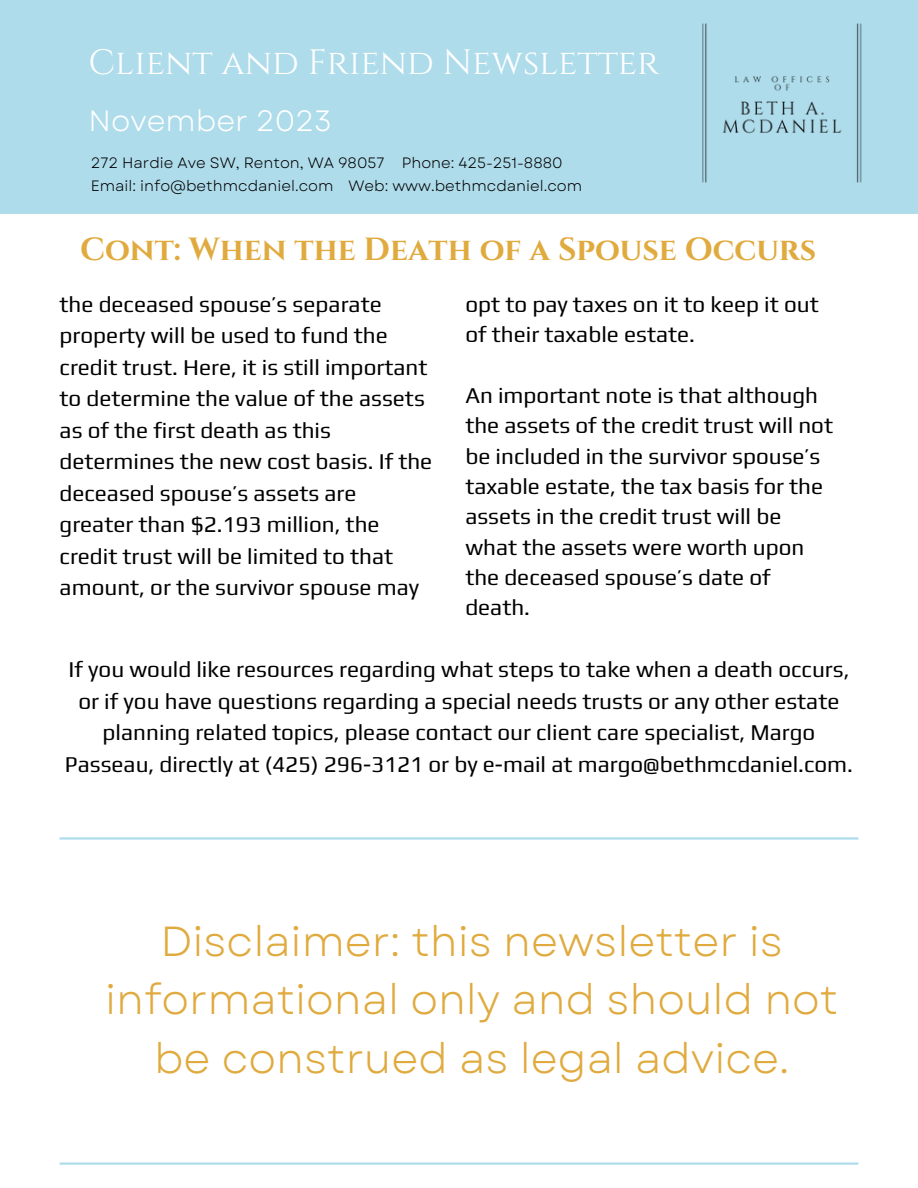
<style>
.page{position:relative;width:918px;height:1188px;background:#fff}
.page>*{position:absolute;margin:0;border:0;box-sizing:border-box;transform-origin:0 0}
.t1{font:42px/58.5px "Garet";color:#e0aa3e;text-align:center}
.t2{font:35.1px "Cinzel";color:#fff}
.t3{font:700 31.95px "Cinzel";color:#e0aa3e}
.t4{font:29.4px "Garet";color:#fff}
.t5{font:22.5px/31.5px "Play";color:#000}
.t6{font:15px "Garet";color:#000}
</style>
<div class="page">
<div style="left:0;top:0;width:918px;height:214px;background:#afdceb"></div>
<img style="left:702px;top:23px;width:160px;height:160px">
<hr style="left:60px;top:1162px;width:798px;height:3px;background:#afdceb">
<hr style="left:60px;top:837px;width:798px;height:3px;background:#afdceb">
<p class="t2" style="left:88px;top:40px;width:572px">Client and Friend Newsletter</p>
<p class="t4" style="left:88px;top:100px;width:245px">November 2023</p>
<p class="t6" style="left:91px;top:152px;width:295px">272 Hardie Ave SW, Renton, WA 98057</p>
<p class="t6" style="left:91px;top:175px;width:244px">Email: info@bethmcdaniel.com</p>
<p class="t6" style="left:402px;top:152px;width:162px">Phone: 425-251-8880</p>
<p class="t6" style="left:349px;top:175px;width:235px">Web: www.bethmcdaniel.com</p>
<p class="t3" style="left:80px;top:229px;width:737px">Cont: When the Death of a Spouse Occurs</p>
<p class="t5" style="left:60px;top:288px;width:374px">the deceased spouse’s separate property will be used to fund the credit trust. Here, it is still important to determine the value of the assets as of the first death as this determines the new cost basis. If the deceased spouse’s assets are greater than $2.193 million, the credit trust will be limited to that amount, or the survivor spouse may</p>
<p class="t5" style="left:465px;top:289px;width:355px;line-height:30.3px">opt to pay taxes on it to keep it out of their taxable estate.</p>
<p class="t5" style="left:465px;top:380px;width:369px;line-height:30.3px">An important note is that although the assets of the credit trust will not be included in the survivor spouse’s taxable estate, the tax basis for the assets in the credit trust will be what the assets were worth upon the deceased spouse’s date of death.</p>
<p class="t5" style="left:65px;top:654px;width:790px;text-align:center">If you would like resources regarding what steps to take when a death occurs, or if you have questions regarding a special needs trusts or any other estate planning related topics, please contact our client care specialist, Margo Passeau, directly at (425) 296-3121 or by e-mail at margo@bethmcdaniel.com.</p>
<p class="t1" style="left:105px;top:912px;width:735px">Disclaimer: this newsletter is informational only and should not be construed as legal advice.</p>
</div>
